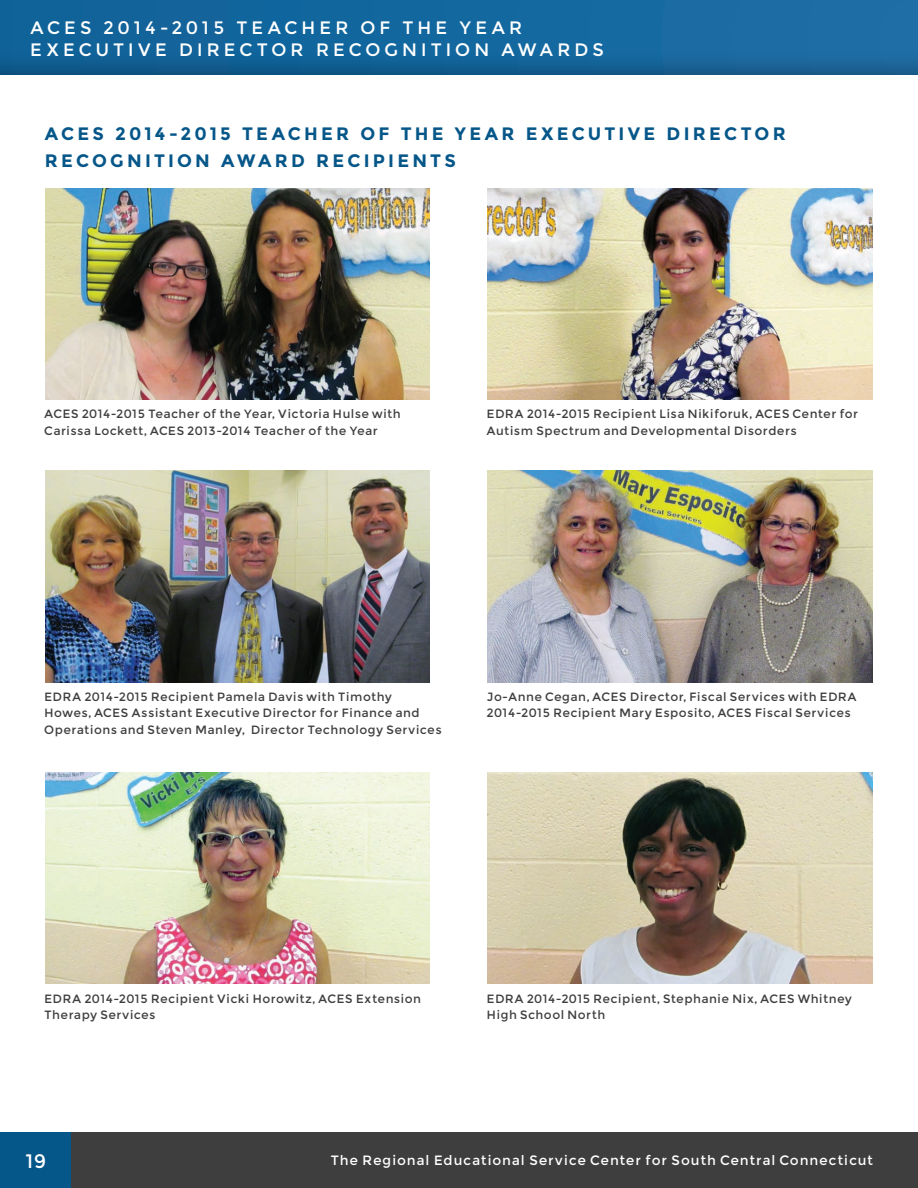
<style>
.page{position:relative;width:918px;height:1188px;background:#fff}
.page>*{position:absolute;margin:0;border:0;box-sizing:border-box;transform-origin:0 0}
.t1{font:19.5px "Montserrat";color:#fff}
.t2{font:700 18px/27px "Montserrat";letter-spacing:.175em;color:#055689}
.t3{font:18px "Montserrat";letter-spacing:.2em;color:#fff}
.t4{font:13.5px "Montserrat";letter-spacing:.06em;color:#fff}
.t5{font:12px/16.5px "Montserrat";letter-spacing:.03em;color:#3e3e3f}
</style>
<div class="page">
<div style="left:0;top:0;width:918px;height:76px;background:#231f20;opacity:.5"></div>
<div style="left:0;top:1132px;width:918px;height:56px;background:#3e3e3f"></div>
<div style="left:0;top:1132px;width:70px;height:56px;background:#055689"></div>
<img style="left:45px;top:188px;width:385px;height:212px">
<img style="left:45px;top:471px;width:385px;height:211px">
<img style="left:45px;top:772px;width:385px;height:212px">
<img style="left:487px;top:188px;width:385px;height:212px">
<img style="left:487px;top:471px;width:385px;height:211px">
<img style="left:487px;top:772px;width:385px;height:212px">
<h2 class="t3" style="left:30px;top:16px;width:238px">ACES 2014-2015 Teacher</h2>
<h2 class="t3" style="left:361px;top:16px;width:57px">of the</h2>
<h2 class="t3" style="left:459px;top:16px;width:32px">year</h2>
<h2 class="t3" style="left:30px;top:38px;width:193px">Exec ut ive Direct</h2>
<h2 class="t3" style="left:272px;top:38px;width:285px">or Rec ognit ion Awards</h2>
<h2 class="t2" style="left:45px;top:120px;width:16px">ACES</h2>
<h2 class="t2" style="left:45px;top:120px;width:742px;text-indent:70px">2014-2015 TEACH ER OF TH E YEAR E XECUTIVE D IRECTOR<br>R ECOGN ITION AWARD R ECIPIEN TS</h2>
<p class="t5" style="left:44px;top:406px;width:358px">ACES 2014-2015 Teacher of the Year, Victoria Hulse with<br>Carissa Lockett, ACES 2013-2014 Teacher of the Year</p>
<p class="t5" style="left:487px;top:406px;width:373px">EDRA 2014-2015 Recipient Lisa N ikiforuk, ACES Center for<br>Autism Spectrum and Developmental Disorders</p>
<p class="t5" style="left:44px;top:688px;width:399px">EDRA 2014-2015 Recipient Pamela Davis with Timothy<br>Howes, ACES Assistant Executive Director for Finance and<br>Operations and Steven Manley, Director Technology Services</p>
<p class="t5" style="left:487px;top:688px;width:372px">Jo-Anne Cegan, ACES Director, Fiscal Services with EDRA<br>2014-2015 Recipient Mary Esposito, ACES Fiscal Services</p>
<p class="t5" style="left:44px;top:990px;width:378px">EDRA 2014-2015 Recipient Vicki Horowitz, ACES Extension<br>Therapy Services</p>
<p class="t5" style="left:487px;top:990px;width:367px">EDRA 2014-2015 Recipient, Stephanie N ix, ACES Whitney<br>High School North</p>
<h1 class="t1" style="left:24px;top:1149px;width:23px">19</h1>
<p class="t4" style="left:330px;top:1152px;width:544px">The Regional Educational Service Center for South Central Connecticut</p>
</div>
